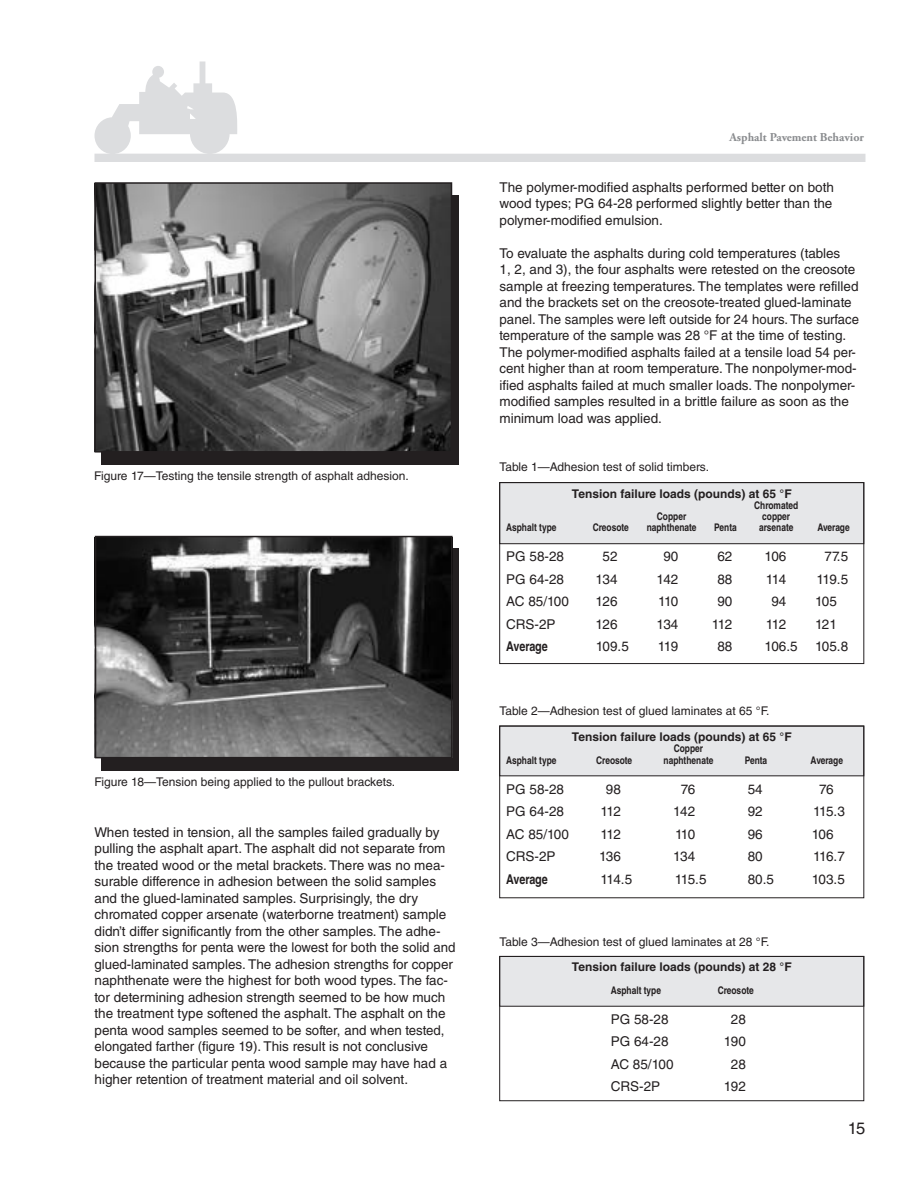
<style>
.page{position:relative;width:918px;height:1188px;background:#fff}
.page>*{position:absolute;margin:0;border:0;box-sizing:border-box;transform-origin:0 0}
.t1{font:16.5px "Helvetica LT Std";color:#231f20}
.t2{font:13.5px/16.5px "Helvetica LT Std";color:#231f20}
.t3{font:700 13.5px "Helvetica LT Std";letter-spacing:-.015em;color:#231f20;scale:.8 1}
.t4{font:12px "Helvetica LT Std";color:#231f20}
.t5{font:700 12px "Helvetica LT Std";color:#231f20}
.t6{font:700 12px "Adobe Garamond Pro";color:#8a8c8f}
.t7{font:700 10.5px "Helvetica LT Std";color:#231f20;scale:.8 1}
</style>
<div class="page">
<div style="left:95px;top:154px;width:770px;height:8px;background:#dcdddf"></div>
<svg style="left:95px;top:62px;width:144px;height:92px"></svg>
<div style="left:101px;top:195px;width:358px;height:270px;background:#231f20"></div>
<img style="left:97px;top:185px;width:352px;height:265px">
<div style="left:94px;top:182px;width:358px;height:271px;border:2px solid #231f20"></div>
<div style="left:102px;top:549px;width:357px;height:222px;background:#231f20"></div>
<img style="left:94px;top:537px;width:356px;height:220px">
<div style="left:95px;top:536px;width:358px;height:222px;border:2px solid #231f20"></div>
<div style="left:500px;top:483px;width:364px;height:61px;background:#e6e7e9"></div>
<div style="left:500px;top:482px;width:364px;height:62px;border:1px solid #231f20"></div>
<div style="left:500px;top:482px;width:364px;height:182px;border:1px solid #231f20"></div>
<div style="left:500px;top:726px;width:364px;height:50px;background:#e6e7e9"></div>
<div style="left:500px;top:726px;width:364px;height:172px;border:1px solid #231f20"></div>
<div style="left:500px;top:956px;width:364px;height:50px;background:#e6e7e9"></div>
<div style="left:500px;top:956px;width:364px;height:145px;border:1px solid #231f20"></div>
<p class="t4" style="left:94px;top:469px;width:316px">Figure 17—Testing the tensile strength of asphalt adhesion.</p>
<p class="t4" style="left:94px;top:775px;width:302px">Figure 18—Tension being applied to the pullout brackets.</p>
<p class="t2" style="left:94px;top:824px;width:362px">When tested in tension, all the samples failed gradually by pulling the asphalt apart. The asphalt did not separate from the treated wood or the metal brackets. There was no mea&shy;surable difference in adhesion between the solid samples and the glued-laminated samples. Surprisingly, the dry chromated copper arsenate (waterborne treatment) sample didn’t differ significantly from the other samples. The adhe&shy;sion strengths for penta were the lowest for both the solid and glued-laminated samples. The adhesion strengths for copper naphthenate were the highest for both wood types. The fac&shy;tor determining adhesion strength seemed to be how much the treatment type softened the asphalt. The asphalt on the penta wood samples seemed to be softer, and when tested, elongated farther (figure 19). This result is not conclusive because the particular penta wood sample may have had a higher retention of treatment material and oil solvent.</p>
<p class="t6" style="left:729px;top:131px;width:136px">Asphalt Pavement Behavior</p>
<p class="t2" style="left:499px;top:179px;width:336px;text-align:justify">The polymer-modified asphalts performed better on both wood types; PG 64-28 performed slightly better than the polymer-modified emulsion.</p>
<p class="t2" style="left:499px;top:245px;width:361px">To evaluate the asphalts during cold temperatures (tables<br>1, 2, and 3), the four asphalts were retested on the creosote sample at freezing temperatures. The templates were refilled and the brackets set on the creosote-treated glued-laminate panel. The samples were left outside for 24 hours. The surface temperature of the sample was 28 °F at the time of testing.<br>The polymer-modified asphalts failed at a tensile load 54 per&shy;cent higher than at room temperature. The nonpolymer-mod&shy;ified asphalts failed at much smaller loads. The nonpolymer&shy;modified samples resulted in a brittle failure as soon as the minimum load was applied.</p>
<p class="t4" style="left:500px;top:460px;width:211px">Table 1—Adhesion test of solid timbers.</p>
<p class="t5" style="left:572px;top:486px;width:221px">Tension failure loads (pounds) at 65 °F</p>
<p class="t7" style="left:754px;top:499px;width:57px">Chromated</p>
<p class="t7" style="left:657px;top:510px;width:38px">Copper</p>
<p class="t7" style="left:762px;top:510px;width:37px">copper</p>
<p class="t7" style="left:506px;top:521px;width:64px">Asphalt type</p>
<p class="t7" style="left:593px;top:521px;width:47px">Creosote</p>
<p class="t7" style="left:647px;top:521px;width:64px">naphthenate</p>
<p class="t7" style="left:714px;top:521px;width:30px">Penta</p>
<p class="t7" style="left:759px;top:521px;width:44px">arsenate</p>
<p class="t7" style="left:817px;top:521px;width:42px">Average</p>
<p class="t2" style="left:506px;top:548px;width:59px">PG 58-28</p>
<p class="t2" style="left:603px;top:548px;width:17px">52</p>
<p class="t2" style="left:663px;top:548px;width:17px">90</p>
<p class="t2" style="left:717px;top:548px;width:17px">62</p>
<p class="t2" style="left:765px;top:548px;width:23px">106</p>
<p class="t2" style="left:825px;top:548px;width:25px">77.5</p>
<p class="t2" style="left:506px;top:571px;width:59px">PG 64-28</p>
<p class="t2" style="left:596px;top:571px;width:23px">134</p>
<p class="t2" style="left:656px;top:571px;width:23px">142</p>
<p class="t2" style="left:717px;top:571px;width:17px">88</p>
<p class="t2" style="left:766px;top:571px;width:22px">114</p>
<p class="t2" style="left:817px;top:571px;width:33px">119.5</p>
<p class="t2" style="left:506px;top:593px;width:64px">AC 85/100</p>
<p class="t2" style="left:596px;top:593px;width:23px">126</p>
<p class="t2" style="left:658px;top:593px;width:22px">110</p>
<p class="t2" style="left:717px;top:593px;width:17px">90</p>
<p class="t2" style="left:771px;top:593px;width:17px">94</p>
<p class="t2" style="left:815px;top:593px;width:23px">105</p>
<p class="t2" style="left:506px;top:616px;width:51px">CRS-2P</p>
<p class="t2" style="left:596px;top:616px;width:23px">126</p>
<p class="t2" style="left:656px;top:616px;width:23px">134</p>
<p class="t2" style="left:712px;top:616px;width:22px">112</p>
<p class="t2" style="left:766px;top:616px;width:22px">112</p>
<p class="t2" style="left:815px;top:616px;width:23px">121</p>
<p class="t3" style="left:506px;top:638px;width:54px">Average</p>
<p class="t2" style="left:596px;top:638px;width:35px">109.5</p>
<p class="t2" style="left:658px;top:638px;width:22px">119</p>
<p class="t2" style="left:717px;top:638px;width:17px">88</p>
<p class="t2" style="left:765px;top:638px;width:35px">106.5</p>
<p class="t2" style="left:815px;top:638px;width:35px">105.8</p>
<p class="t4" style="left:500px;top:704px;width:272px">Table 2—Adhesion test of glued laminates at 65 °F.</p>
<p class="t5" style="left:572px;top:730px;width:221px">Tension failure loads (pounds) at 65 °F</p>
<p class="t7" style="left:674px;top:742px;width:38px">Copper</p>
<p class="t7" style="left:506px;top:753px;width:64px">Asphalt type</p>
<p class="t7" style="left:596px;top:753px;width:47px">Creosote</p>
<p class="t7" style="left:664px;top:753px;width:64px">naphthenate</p>
<p class="t7" style="left:745px;top:753px;width:30px">Penta</p>
<p class="t7" style="left:811px;top:753px;width:42px">Average</p>
<p class="t2" style="left:506px;top:781px;width:59px">PG 58-28</p>
<p class="t2" style="left:606px;top:781px;width:17px">98</p>
<p class="t2" style="left:681px;top:781px;width:16px">76</p>
<p class="t2" style="left:748px;top:781px;width:17px">54</p>
<p class="t2" style="left:819px;top:781px;width:16px">76</p>
<p class="t2" style="left:506px;top:803px;width:59px">PG 64-28</p>
<p class="t2" style="left:601px;top:803px;width:22px">112</p>
<p class="t2" style="left:673px;top:803px;width:23px">142</p>
<p class="t2" style="left:748px;top:803px;width:17px">92</p>
<p class="t2" style="left:813px;top:803px;width:33px">115.3</p>
<p class="t2" style="left:506px;top:826px;width:64px">AC 85/100</p>
<p class="t2" style="left:601px;top:826px;width:22px">112</p>
<p class="t2" style="left:675px;top:826px;width:22px">110</p>
<p class="t2" style="left:748px;top:826px;width:17px">96</p>
<p class="t2" style="left:812px;top:826px;width:23px">106</p>
<p class="t2" style="left:506px;top:848px;width:51px">CRS-2P</p>
<p class="t2" style="left:599px;top:848px;width:23px">136</p>
<p class="t2" style="left:673px;top:848px;width:23px">134</p>
<p class="t2" style="left:748px;top:848px;width:17px">80</p>
<p class="t2" style="left:813px;top:848px;width:33px">116.7</p>
<p class="t3" style="left:506px;top:871px;width:54px">Average</p>
<p class="t2" style="left:601px;top:871px;width:33px">114.5</p>
<p class="t2" style="left:675px;top:871px;width:33px">115.5</p>
<p class="t2" style="left:748px;top:871px;width:28px">80.5</p>
<p class="t2" style="left:812px;top:871px;width:35px">103.5</p>
<p class="t4" style="left:500px;top:935px;width:272px">Table 3—Adhesion test of glued laminates at 28 °F.</p>
<p class="t5" style="left:572px;top:960px;width:221px">Tension failure loads (pounds) at 28 °F</p>
<p class="t7" style="left:611px;top:984px;width:64px">Asphalt type</p>
<p class="t7" style="left:718px;top:984px;width:47px">Creosote</p>
<p class="t2" style="left:611px;top:1011px;width:59px">PG 58-28</p>
<p class="t2" style="left:731px;top:1011px;width:17px">28</p>
<p class="t2" style="left:611px;top:1033px;width:59px">PG 64-28</p>
<p class="t2" style="left:724px;top:1033px;width:23px">190</p>
<p class="t2" style="left:611px;top:1056px;width:64px">AC 85/100</p>
<p class="t2" style="left:731px;top:1056px;width:17px">28</p>
<p class="t2" style="left:611px;top:1078px;width:51px">CRS-2P</p>
<p class="t2" style="left:724px;top:1078px;width:23px">192</p>
<p class="t1" style="left:848px;top:1118px;width:19px">15</p>
</div>
